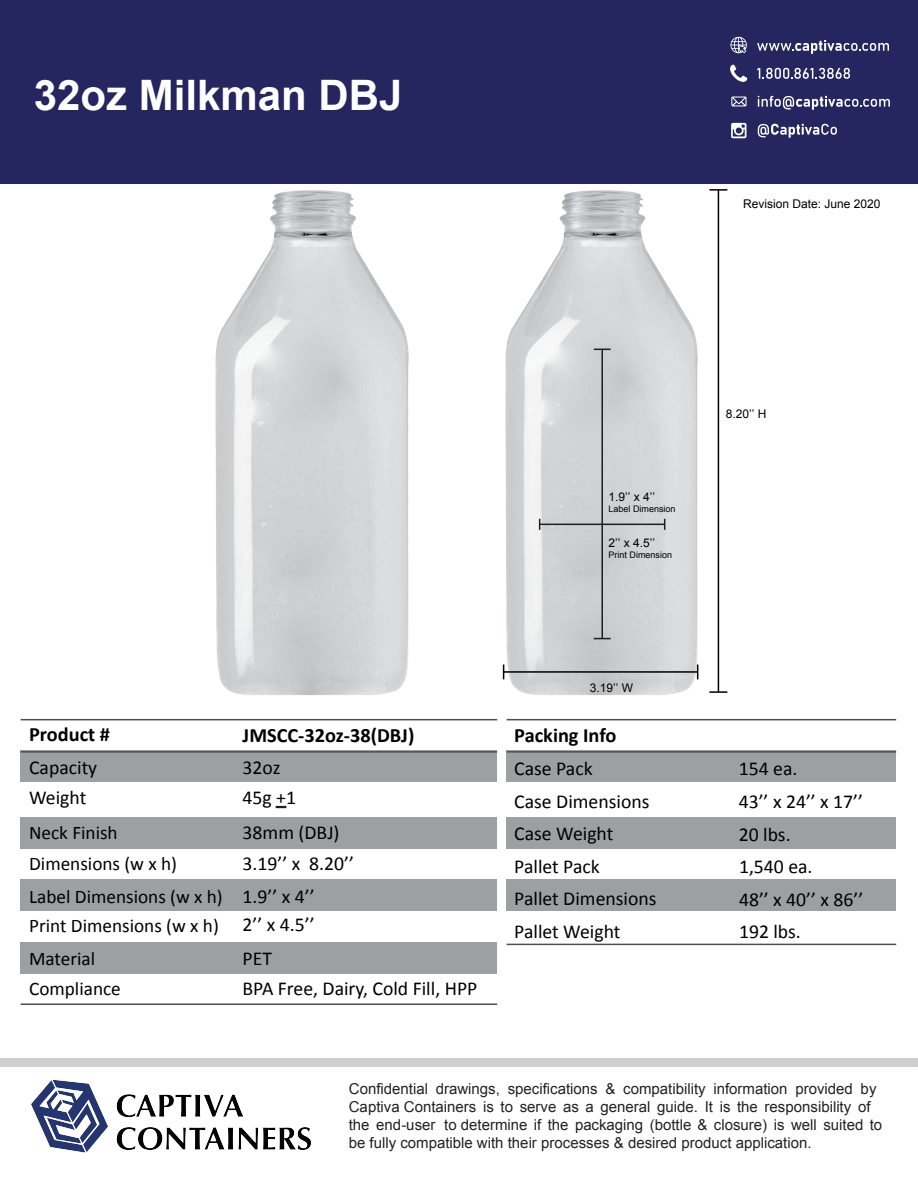
<style>
.page{position:relative;width:918px;height:1188px;background:#fff}
.page>*{position:absolute;margin:0;border:0;box-sizing:border-box;transform-origin:0 0}
.t1{font:700 42px "Arial";color:#fff}
.t2{font:700 20.4px "Calibri";color:#000}
.t3{font:19.65px/32.4px "Calibri";color:#000}
.t4{font:19.2px/30.6px "Calibri";color:#000}
.t5{font:15px/18px "Arial";color:#222}
.t6{font:12px "Arial";color:#000}
.t7{font:9px "Arial";color:#000}
</style>
<div class="page">
<img style="left:502px;top:190px;width:197px;height:505px">
<img style="left:215px;top:190px;width:194px;height:505px">
<div style="left:21px;top:751px;width:476px;height:31px;background:#9d9fa2"></div>
<div style="left:21px;top:817px;width:476px;height:31px;background:#9d9fa2"></div>
<div style="left:21px;top:880px;width:476px;height:31px;background:#9d9fa2"></div>
<div style="left:507px;top:751px;width:389px;height:31px;background:#9d9fa2"></div>
<div style="left:507px;top:817px;width:389px;height:31px;background:#9d9fa2"></div>
<div style="left:507px;top:880px;width:389px;height:31px;background:#9d9fa2"></div>
<div style="left:21px;top:943px;width:476px;height:31px;background:#9d9fa2"></div>
<div style="left:0;top:0;width:918px;height:184px;background:#252560"></div>
<img style="left:31px;top:1079px;width:280px;height:74px">
<svg style="left:757px;top:40px;width:132px;height:14px"></svg>
<svg style="left:757px;top:68px;width:93px;height:11px"></svg>
<svg style="left:758px;top:96px;width:132px;height:14px"></svg>
<svg style="left:758px;top:124px;width:79px;height:14px"></svg>
<svg style="left:730px;top:37px;width:17px;height:16px"></svg>
<svg style="left:730px;top:65px;width:17px;height:17px"></svg>
<svg style="left:731px;top:97px;width:16px;height:9px"></svg>
<svg style="left:731px;top:123px;width:15px;height:15px"></svg>
<hr style="left:718px;top:190px;width:1px;height:502px;background:#000">
<svg style="left:709px;top:189px;width:18px;height:2px"></svg>
<svg style="left:709px;top:691px;width:18px;height:2px"></svg>
<hr style="left:601px;top:349px;width:2px;height:290px;background:#201d1d">
<svg style="left:594px;top:349px;width:17px;height:1px"></svg>
<svg style="left:594px;top:638px;width:17px;height:1px"></svg>
<hr style="left:504px;top:671px;width:194px;height:2px;background:#000">
<svg style="left:697px;top:664px;width:1px;height:15px"></svg>
<svg style="left:503px;top:664px;width:1px;height:15px"></svg>
<hr style="left:539px;top:524px;width:126px;height:1px;background:#201d1d">
<svg style="left:276px;top:806px;width:10px;height:2px"></svg>
<hr style="left:21px;top:719px;width:476px;height:1px;background:#4e4f51">
<hr style="left:21px;top:1003px;width:476px;height:2px;background:#4e4f51">
<hr style="left:21px;top:751px;width:476px;height:2px;background:#4e4f51">
<hr style="left:507px;top:719px;width:389px;height:1px;background:#4e4f51">
<hr style="left:507px;top:944px;width:389px;height:1px;background:#4e4f51">
<hr style="left:507px;top:751px;width:389px;height:2px;background:#4e4f51">
<h1 class="t1" style="left:34px;top:68px;width:370px">32oz Milkman DBJ</h1>
<p class="t6" style="left:743px;top:196px;width:139px">Revision Date: June 2020</p>
<p class="t6" style="left:609px;top:489px;width:48px">1.9’’ x 4’’</p>
<p class="t7" style="left:609px;top:503px;width:69px">Label Dimension</p>
<p class="t6" style="left:609px;top:535px;width:48px">2’’ x 4.5’’</p>
<p class="t7" style="left:609px;top:549px;width:65px">Print Dimension</p>
<p class="t6" style="left:590px;top:680px;width:45px">3.19’’ W</p>
<h2 class="t2" style="left:29px;top:722px;width:82px">Product #</h2>
<h3 class="t3" style="left:29px;top:750px;width:70px">Capacity</h3>
<h3 class="t3" style="left:243px;top:750px;width:39px">32oz</h3>
<h3 class="t3" style="left:514px;top:752px;width:144px">Case Pack<br>Case Dimensions<br>Case Weight<br>Pallet Pack<br>Pallet Dimensions<br>Pallet Weight</h3>
<h2 class="t2" style="left:243px;top:722px;width:173px">JMSCC-32oz-38(DBJ)</h2>
<h2 class="t2" style="left:514px;top:722px;width:104px">Packing Info</h2>
<h3 class="t3" style="left:29px;top:781px;width:59px">Weight</h3>
<p class="t4" style="left:29px;top:817px;width:149px">Neck Finish<br>Dimensions (w x h)</p>
<p class="t4" style="left:29px;top:881px;width:195px;line-height:29px">Label Dimensions (w x h)<br>Print Dimensions (w x h)</p>
<p class="t4" style="left:29px;top:942px;width:93px;line-height:30.2px">Material<br>Compliance</p>
<h3 class="t3" style="left:243px;top:780px;width:99px;line-height:34.7px">45g +1<br>38mm (DBJ)</h3>
<h3 class="t3" style="left:243px;top:847px;width:113px">3.19’’ x 8.20’’<br>1.9’’ x 4’’</h3>
<h3 class="t3" style="left:243px;top:907px;width:74px;line-height:33.5px">2’’ x 4.5’’<br>PET</h3>
<h3 class="t3" style="left:243px;top:972px;width:236px">BPA Free, Dairy, Cold Fill, HPP</h3>
<p class="t6" style="left:726px;top:406px;width:42px">8.20’’ H</p>
<h3 class="t3" style="left:739px;top:752px;width:126px">154 ea.<br>43’’ x 24’’ x 17’’<br>20 lbs.</h3>
<h3 class="t3" style="left:739px;top:849px;width:126px">1,540 ea.<br>48’’ x 40’’ x 86’’<br>192 lbs.</h3>
<p class="t5" style="left:349px;top:1080px;width:535px">Confidential drawings, specifications &amp; compatibility information provided by Captiva Containers is to serve as a general guide. It is the responsibility of the end-user to determine if the packaging (bottle &amp; closure) is well suited to be fully compatible with their processes &amp; desired product application.</p>
</div>
